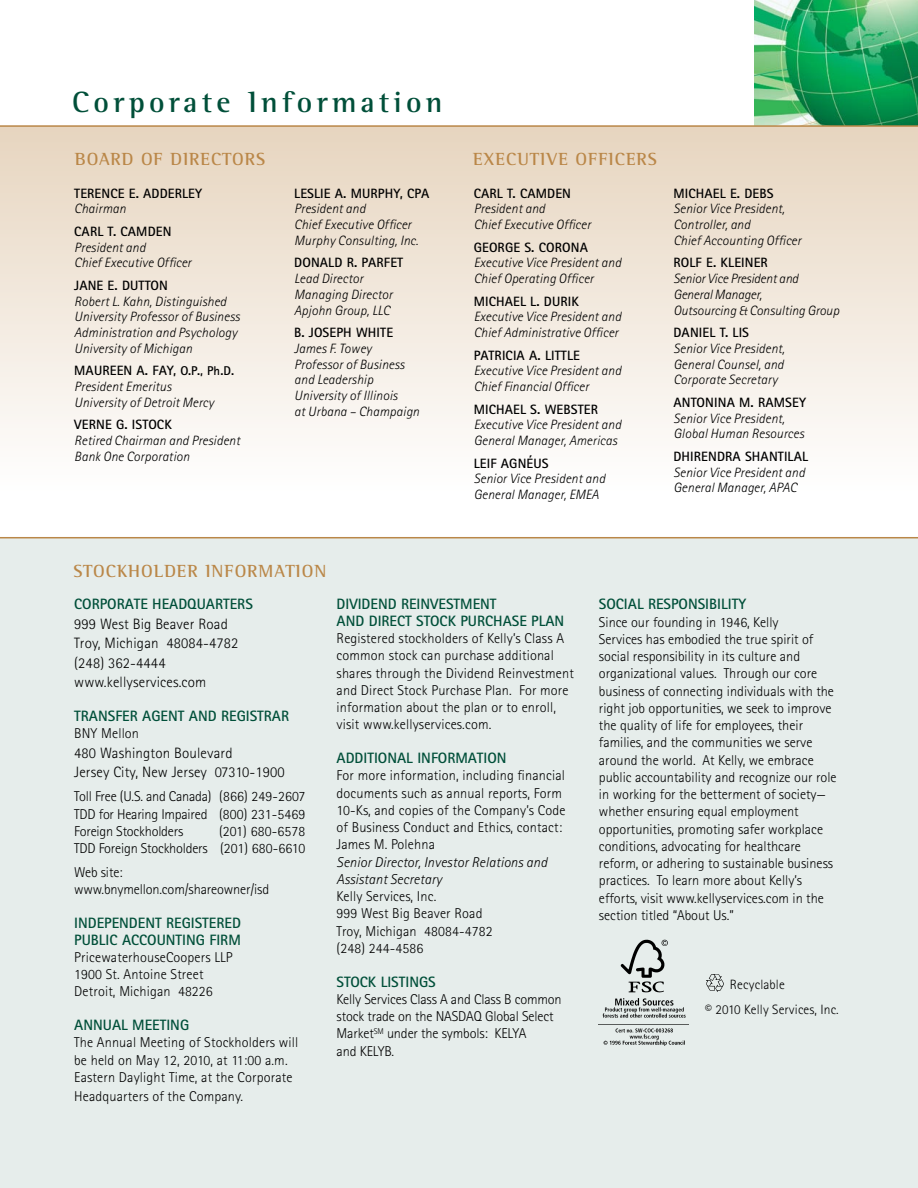
<style>
.page{position:relative;width:918px;height:1188px;background:#fff}
.page>*{position:absolute;margin:0;border:0;box-sizing:border-box;transform-origin:0 0}
.t1{font:700 30px "Rotis Semi Serif";letter-spacing:.14em;color:#004f39}
.t2{font:700 18px "Rotis Semi Serif";letter-spacing:.05em;color:#ba8748}
.t3{font:700 15px/16.5px "Rotis Sans Serif";color:#004f39}
.t4{font:300 15px/19.5px "Rotis Sans Serif";letter-spacing:.01em;color:#000}
.t5{font:300 14.25px/17.2px "Rotis Sans Serif";color:#000}
.t6{font:italic 300 14.25px/17.2px "Rotis Sans Serif";letter-spacing:.01em;color:#000}
.t7{font:italic 300 13.5px/15.8px "Rotis Sans Serif";letter-spacing:.01em;color:#000}
.t8{font:700 13.5px "Rotis Sans Serif";letter-spacing:.01em;color:#000}
.t9{font:italic 300 13.5px/15.8px "Rotis Sans Serif";letter-spacing:-.01em;color:#000}
.t10{font:300 13.5px/25.5px "Rotis Sans Serif";letter-spacing:.01em;color:#000}
.s1{font-weight:700;font-style:normal}
.s2{font-weight:700;font-style:normal;font-size:12.75px}
</style>
<div class="page">
<div style="left:0;top:127px;width:918px;height:411px;background:linear-gradient(to bottom,#e7d5c0,#fff)"></div>
<img style="left:755px;top:0;width:163px;height:125px">
<div style="left:0;top:538px;width:918px;height:650px;background:#e6edeb"></div>
<img style="left:706px;top:974px;width:18px;height:18px">
<img style="left:598px;top:939px;width:90px;height:107px">
<hr style="left:0;top:537px;width:918px;height:1px;background:#ba8748">
<hr style="left:0;top:125px;width:918px;height:2px;background:#ba8748">
<h1 class="t1" style="left:72px;top:84px;width:372px">CORPORATE INFORMATION</h1>
<p class="t2" style="left:75px;top:148px;width:192px">BOARD OF DIRECTORS</p>
<p class="t2" style="left:473px;top:148px;width:185px">EXECUTIVE OFFICERS</p>
<p class="t8" style="left:74px;top:184px;width:129px">TERENCE E. ADDERLEY</p>
<p class="t7" style="left:74px;top:201px;width:53px">Chairman</p>
<p class="t8" style="left:74px;top:223px;width:99px">CARL T. CAMDEN</p>
<p class="t7" style="left:74px;top:239px;width:119px">President and<br>Chief Executive Officer</p>
<p class="t8" style="left:74px;top:277px;width:95px">JANE E. DUTTON</p>
<p class="t7" style="left:74px;top:293px;width:167px">Robert L. Kahn, Distinguished<br>University Professor of Business<br>Administration and Psychology<br>University of Michigan</p>
<p class="t7" style="left:74px;top:363px;width:162px"><span class="s1">MAUREEN A. FAY,</span> <span class="s2">O.P., PH.D.<br></span>President Emeritus<br>University of Detroit Mercy</p>
<p class="t8" style="left:74px;top:416px;width:99px">VERNE G. ISTOCK</p>
<p class="t7" style="left:74px;top:433px;width:167px">Retired Chairman and President<br>Bank One Corporation</p>
<p class="t8" style="left:294px;top:184px;width:129px">LESLIE A. M URPHY, CPA</p>
<p class="t7" style="left:294px;top:201px;width:126px">President and<br>Chief Executive Officer<br>Murphy Consulting, Inc.</p>
<p class="t8" style="left:294px;top:254px;width:111px">DONALD R. PARFET</p>
<p class="t7" style="left:294px;top:271px;width:100px">Lead Director<br>Managing Director<br>Apjohn Group, LLC</p>
<p class="t8" style="left:294px;top:324px;width:100px">B. JOSEPH WH ITE</p>
<p class="t7" style="left:294px;top:341px;width:127px">James F. Towey<br>Professor of Business and Leadership<br>University of Illinois<br>at Urbana – Champaign</p>
<p class="t8" style="left:474px;top:184px;width:99px">CARL T. CAMDEN</p>
<p class="t7" style="left:474px;top:201px;width:119px">President and<br>Chief Executive Officer</p>
<p class="t8" style="left:474px;top:238px;width:116px">GEORGE S. CORONA</p>
<p class="t7" style="left:474px;top:255px;width:149px">Executive Vice President and<br>Chief Operating Officer</p>
<p class="t8" style="left:474px;top:292px;width:107px">M ICHAEL L. DURIK</p>
<p class="t7" style="left:474px;top:309px;width:149px">Executive Vice President and<br>Chief Administrative Officer</p>
<p class="t8" style="left:474px;top:346px;width:108px">PATRICIA A. LITTLE</p>
<p class="t7" style="left:474px;top:363px;width:149px">Executive Vice President and<br>Chief Financial Officer</p>
<p class="t8" style="left:474px;top:400px;width:126px">M ICHAEL S. WEBSTER</p>
<p class="t7" style="left:474px;top:417px;width:149px">Executive Vice President and<br>General Manager, Americas</p>
<p class="t8" style="left:474px;top:454px;width:76px">LEIF AGNÉUS</p>
<p class="t7" style="left:474px;top:471px;width:133px">Senior Vice President and<br>General Manager, EMEA</p>
<p class="t8" style="left:673px;top:184px;width:102px">M ICHAEL E. DEBS</p>
<p class="t7" style="left:673px;top:201px;width:129px">Senior Vice President,<br>Controller, and<br>Chief Accounting Officer</p>
<p class="t8" style="left:673px;top:254px;width:96px">ROLF E. KLEINER</p>
<p class="t9" style="left:673px;top:271px;width:167px">Senior Vice President and<br>General Manager,<br>Outsourcing &amp; Consulting Group</p>
<p class="t8" style="left:673px;top:324px;width:77px">DANIEL T. LIS</p>
<p class="t7" style="left:673px;top:341px;width:113px;text-align:justify">Senior Vice President, General Counsel, and Corporate Secretary</p>
<p class="t8" style="left:673px;top:394px;width:134px">ANTONINA M . RAMSEY</p>
<p class="t7" style="left:673px;top:410px;width:132px">Senior Vice President,<br>Global Human Resources</p>
<p class="t8" style="left:673px;top:448px;width:136px">DH IRENDRA SHANTILAL</p>
<p class="t7" style="left:673px;top:464px;width:133px">Senior Vice President and<br>General Manager, APAC</p>
<p class="t2" style="left:73px;top:560px;width:255px">STOCKHOLDER INFORMATION</p>
<p class="t3" style="left:74px;top:596px;width:180px">CORPORATE HEADQUARTERS</p>
<p class="t4" style="left:74px;top:614px;width:166px">999 West Big Beaver Road<br>Troy, Michigan 48084-4782 (248) 362-4444 www.kellyservices.com</p>
<p class="t3" style="left:74px;top:707px;width:216px">TRANSFER AGENT AND REGISTRAR</p>
<p class="t5" style="left:74px;top:725px;width:66px">BNY Mellon</p>
<p class="t4" style="left:74px;top:743px;width:212px">480 Washington Boulevard<br>Jersey City, New Jersey 07310-1900</p>
<p class="t5" style="left:74px;top:788px;width:233px;text-align:justify">Toll Free (U.S. and Canada) (866) 249-2607<br>TDD for Hearing Impaired (800) 231-5469<br>Foreign Stockholders</p>
<p class="t5" style="left:74px;top:822px;width:233px;text-align:right">(201) 680-6578<br>TDD Foreign Stockholders (201) 680-6610</p>
<p class="t5" style="left:74px;top:864px;width:197px">Web site: www.bnymellon.com/shareowner/isd</p>
<p class="t3" style="left:74px;top:914px;width:168px">I NDEPENDENT REGISTERED<br>PUBLIC ACCOUNTING FIRM</p>
<p class="t5" style="left:74px;top:948px;width:160px">PricewaterhouseCoopers LLP<br>1900 St. Antoine Street<br>Detroit, Michigan 48226</p>
<p class="t3" style="left:74px;top:1016px;width:116px">ANNUAL M EETING</p>
<p class="t5" style="left:74px;top:1034px;width:226px">The Annual Meeting of Stockholders will be held on May 12, 2010, at 11:00 a.m.<br>Eastern Daylight Time, at the Corporate</p>
<p class="t5" style="left:74px;top:1088px;width:171px">Headquarters of the Company.</p>
<p class="t3" style="left:337px;top:596px;width:229px">DIVIDEND REINVESTMENT<br>AND DIRECT STOCK PURCHASE PLAN</p>
<p class="t5" style="left:337px;top:630px;width:239px">Registered stockholders of Kelly’s Class A common stock can purchase additional shares through the Dividend Reinvestment and Direct Stock Purchase Plan. For more information about the plan or to enroll, visit www.kellyservices.com.</p>
<p class="t3" style="left:337px;top:749px;width:171px">ADDITIONAL I NFORMATION</p>
<p class="t5" style="left:337px;top:767px;width:230px">For more information, including financial documents such as annual reports, Form 10-Ks, and copies of the Company’s Code of Business Conduct and Ethics, contact:<br>James M. Polehna</p>
<p class="t6" style="left:337px;top:853px;width:212px">Senior Director, Investor Relations and<br>Assistant Secretary</p>
<p class="t5" style="left:337px;top:888px;width:157px">Kelly Services, Inc.<br>999 West Big Beaver Road<br>Troy, Michigan 48084-4782 (248) 244-4586</p>
<p class="t3" style="left:337px;top:973px;width:101px">STOCK LISTINGS</p>
<p class="t5" style="left:337px;top:990px;width:227px">Kelly Services Class A and Class B common stock trade on the Nasda</p>
<p class="t5" style="left:337px;top:1008px;width:219px;text-indent:137px">q Global Select<br>Market<sup>SM</sup> under the symbols: KELYA<br>and KELYB.</p>
<p class="t3" style="left:599px;top:596px;width:149px">SOCIAL RESPONSIBILITY</p>
<p class="t5" style="left:599px;top:613px;width:239px">Since our founding in 1946, Kelly<br>Services has embodied the true spirit of social responsibility in its culture and organizational values. Through our core business of connecting individuals with the right job opportunities, we seek to improve the quality of life for employees, their families, and the communities we serve around the world. At Kelly, we embrace public accountability and recognize our role in working for the betterment of society— whether ensuring equal employment opportunities, promoting safer workplace conditions, advocating for healthcare reform, or adhering to sustainable business practices. To learn more about Kelly’s efforts, visit www.kellyservices.com in the section titled “About Us.”</p>
<p class="t10" style="left:705px;top:971px;width:135px;text-indent:25px">Recyclable<br>© 2010 Kelly Services, Inc.</p>
</div>
